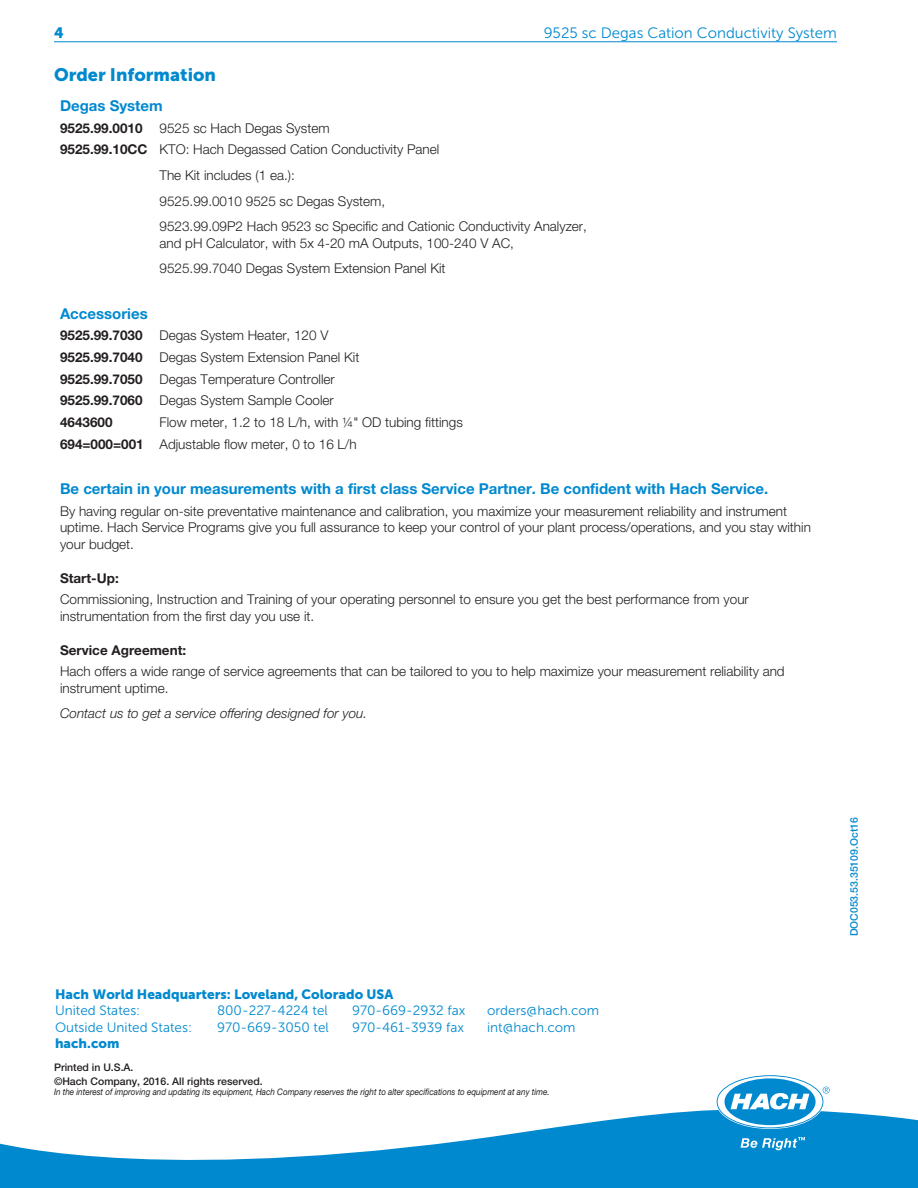
<style>
.page{position:relative;width:918px;height:1188px;background:#fff}
.page>*{position:absolute;margin:0;border:0;box-sizing:border-box;transform-origin:0 0}
.Head_2{font:18px "Museo Sans 900";color:#0089cf}
.Head_3_Text_1_Bold{font:700 15px "Helvetica Neue LTW1 G";color:#0089cf}
.Head_3{font:15px "Museo Sans 300";color:#0089cf}
.Head_3-2{font:15px "Museo Sans 900";color:#0089cf}
.Text_1{font:300 13.5px/16.5px "Helvetica Neue LTW1 G";color:#231f20}
.t1{font:13.5px "Museo Sans 300";color:#0089cf}
.Text_1_Text_1_Bold{font:700 13.5px "Helvetica Neue LTW1 G";color:#231f20}
.t2{font:13.5px "Museo Sans 900";color:#0089cf}
.TableNote{font:italic 300 13.5px "Helvetica Neue LTW1 G";color:#231f20}
.Head_4_Text_1{font:700 13.5px "Helvetica Neue LTW1 G";color:#231f20}
.t3{font:500 10.5px/13.5px "Helvetica Neue LTW1 G";color:#231f20}
.t4{font:500 10.5px "Helvetica Neue LTW1 G";color:#0089cf}
.t5{font:italic 9px "Helvetica Neue LTW1 G";color:#231f20;scale:.9 1}
</style>
<div class="page">
<svg style="left:0;top:1110px;width:918px;height:78px;fill:#0089cf"></svg>
<svg style="left:718px;top:1076px;width:112px;height:51px"></svg>
<svg style="left:740px;top:1137px;width:65px;height:13px"></svg>
<hr style="left:54px;top:41px;width:783px;height:1px;background:#0089cf">
<p class="Head_3-2" style="left:54px;top:24px;width:11px">4</p>
<p class="Head_3" style="left:544px;top:25px;width:295px">9525 sc Degas Cation Conductivity System</p>
<p class="Head_2" style="left:54px;top:64px;width:164px">Order Information</p>
<p class="Head_3_Text_1_Bold" style="left:60px;top:97px;width:104px">Degas System</p>
<p class="Text_1_Text_1_Bold" style="left:60px;top:120px;width:84px">9525.99.0010</p>
<p class="Text_1" style="left:160px;top:120px;width:172px">9525 sc Hach Degas System</p>
<p class="Text_1_Text_1_Bold" style="left:60px;top:141px;width:89px">9525.99.10CC</p>
<p class="Text_1" style="left:160px;top:141px;width:281px">KTO: Hach Degassed Cation Conductivity Panel</p>
<p class="Text_1" style="left:160px;top:167px;width:137px">The Kit includes (1 ea.):</p>
<p class="Text_1" style="left:160px;top:193px;width:227px">9525.99.0010 9525 sc Degas System,</p>
<p class="Text_1" style="left:160px;top:218px;width:429px">9523.99.09P2 Hach 9523 sc Specific and Cationic Conductivity Analyzer, and pH Calculator, with 5x 4-20 mA Outputs, 100-240 V AC,</p>
<p class="Text_1" style="left:160px;top:260px;width:288px">9525.99.7040 Degas System Extension Panel Kit</p>
<p class="Head_3_Text_1_Bold" style="left:60px;top:304px;width:89px">Accessories</p>
<p class="Text_1_Text_1_Bold" style="left:60px;top:327px;width:84px">9525.99.7030</p>
<p class="Text_1" style="left:160px;top:327px;width:170px">Degas System Heater, 120 V</p>
<p class="Text_1_Text_1_Bold" style="left:60px;top:349px;width:84px">9525.99.7040</p>
<p class="Text_1" style="left:160px;top:349px;width:201px">Degas System Extension Panel Kit</p>
<p class="Text_1_Text_1_Bold" style="left:60px;top:370px;width:84px">9525.99.7050</p>
<p class="Text_1" style="left:160px;top:371px;width:177px">Degas Temperature Controller</p>
<p class="Text_1_Text_1_Bold" style="left:60px;top:392px;width:84px">9525.99.7060</p>
<p class="Text_1" style="left:160px;top:392px;width:176px">Degas System Sample Cooler</p>
<p class="Text_1_Text_1_Bold" style="left:60px;top:414px;width:54px">4643600</p>
<p class="Text_1" style="left:160px;top:414px;width:305px">Flow meter, 1.2 to 18 L/h, with ¼" OD tubing fittings</p>
<p class="Text_1_Text_1_Bold" style="left:60px;top:435px;width:85px">694=000=001</p>
<p class="Text_1" style="left:160px;top:435px;width:199px">Adjustable flow meter, 0 to 16 L/h</p>
<p class="Head_3_Text_1_Bold" style="left:60px;top:479px;width:710px">Be certain in your measurements with a first class Service Partner. Be confident with Hach Service.</p>
<p class="Text_1" style="left:60px;top:502px;width:752px">By having regular on-site preventative maintenance and calibration, you maximize your measurement reliability and instrument uptime. Hach Service Programs give you full assurance to keep your control of your plant process/operations, and you stay within your budget.</p>
<p class="Head_4_Text_1" style="left:60px;top:570px;width:60px">Start-Up:</p>
<p class="Text_1" style="left:60px;top:591px;width:690px">Commissioning, Instruction and Training of your operating personnel to ensure you get the best performance from your instrumentation from the first day you use it.</p>
<p class="Head_4_Text_1" style="left:60px;top:642px;width:128px">Service Agreement:</p>
<p class="Text_1" style="left:60px;top:663px;width:726px">Hach offers a wide range of service agreements that can be tailored to you to help maximize your measurement reliability and instrument uptime.</p>
<p class="TableNote" style="left:60px;top:705px;width:309px">Contact us to get a service offering designed for you.</p>
<p class="t2" style="left:55px;top:987px;width:340px">Hach World Headquarters: Loveland, Colorado USA</p>
<p class="t1" style="left:55px;top:1004px;width:87px">United States:</p>
<p class="t1" style="left:217px;top:1004px;width:112px">800-227-4224 tel</p>
<p class="t1" style="left:352px;top:1004px;width:115px">970-669-2932 fax</p>
<p class="t1" style="left:487px;top:1004px;width:114px">orders@hach.com</p>
<p class="t1" style="left:55px;top:1020px;width:138px">Outside United States:</p>
<p class="t1" style="left:217px;top:1020px;width:113px">970-669-3050 tel</p>
<p class="t1" style="left:352px;top:1020px;width:113px">970-461-3939 fax</p>
<p class="t1" style="left:487px;top:1020px;width:90px">int@hach.com</p>
<p class="t2" style="left:55px;top:1036px;width:66px">hach.com</p>
<p class="t3" style="left:54px;top:1061px;width:210px">Printed in U.S.A.<br>©Hach Company, 2016. All rights reserved.</p>
<p class="t5" style="left:54px;top:1087px;width:552px">In the interest of improving and updating its equipment, Hach Company reserves the right to alter specifications to equipment at any time.</p>
<p class="t4" style="left:848px;top:936px;width:121px;rotate:-90deg">DOC053.53.35109.Oct16</p>
</div>
